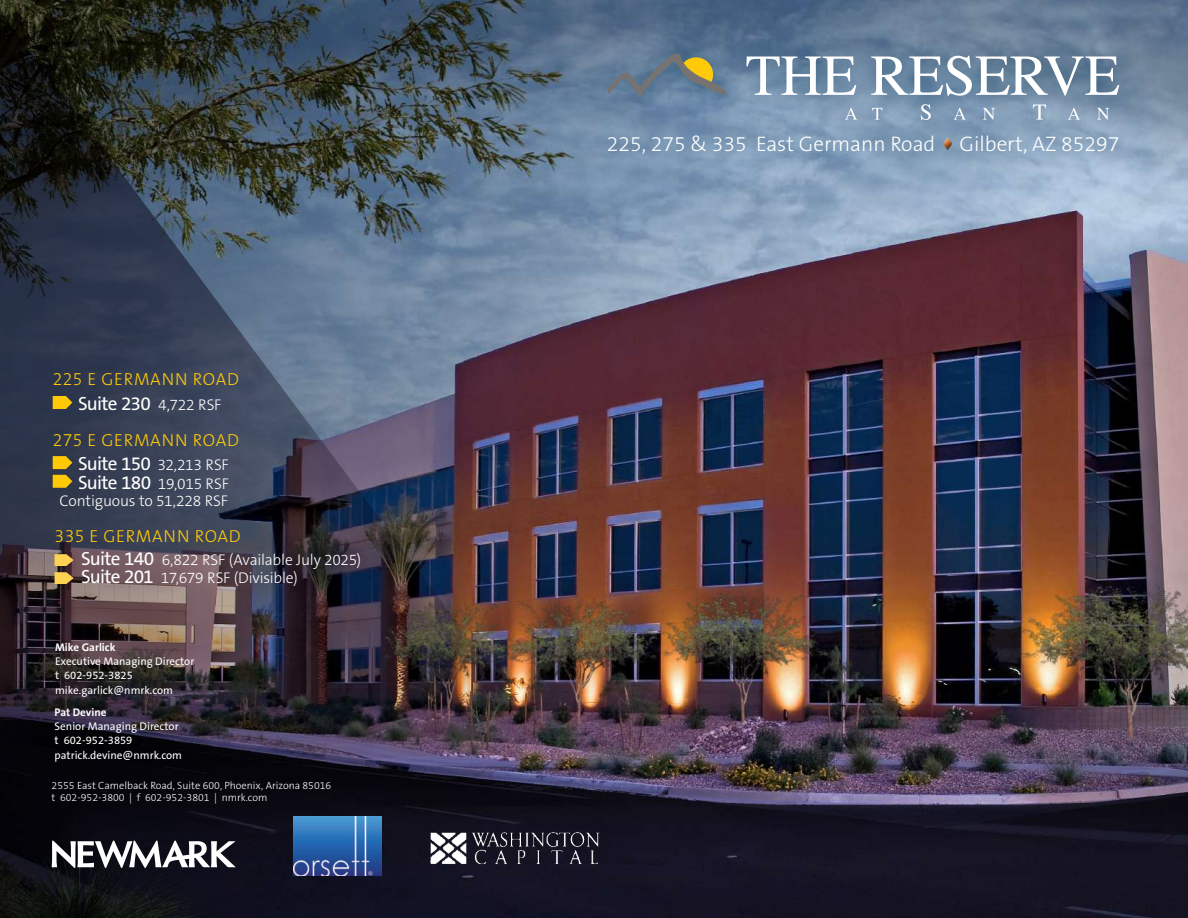
<style>
.page{position:relative;width:1188px;height:918px;background:#fff}
.page>*{position:absolute;margin:0;border:0;box-sizing:border-box;transform-origin:0 0}
.t1{font:300 21.15px "The Sans B W3";color:#fff}
.t2{font:19.2px "The Sans B W5 Plain";letter-spacing:-.04em;color:#fff}
.t3{font:300 17.4px "The Sans B W3";letter-spacing:.04em;color:#ffcb08}
.t4{font:300 15.6px/18px "The Sans B W3";letter-spacing:-.02em;color:#fff}
.t5{font:11.1px/14.4px "The Sans B W5 Plain";color:#fff}
.t6{font:700 11.1px "The Sans B W7";color:#fff}
.t7{font:300 10.5px/12px "The Sans B W3";color:#fff}
.s1{font-family:"The Sans B W3";font-weight:300;font-size:15.6px}
.s2{font-family:"The Sans B W5 Plain";font-weight:400;font-size:19.2px}
</style>
<div class="page">
<img style="left:697px;top:0;width:491px;height:918px">
<img style="left:0;top:0;width:697px;height:918px">
<div style="left:592px;top:118px;width:543px;height:52px;background:#003957;opacity:.59"></div>
<div style="left:933px;top:135px;width:22px;height:16px;background:#7a98b3"></div>
<div style="left:937px;top:138px;width:18px;height:13px;background:#231f20;opacity:.75"></div>
<div style="left:590px;top:36px;width:546px;height:102px;background:#003957;opacity:.59"></div>
<svg style="left:607px;top:53px;width:121px;height:44px;background:#708087"></svg>
<svg style="left:746px;top:57px;width:110px;height:38px"></svg>
<svg style="left:871px;top:56px;width:248px;height:40px"></svg>
<svg style="left:845px;top:108px;width:12px;height:12px"></svg>
<svg style="left:872px;top:108px;width:10px;height:12px"></svg>
<svg style="left:921px;top:104px;width:10px;height:16px"></svg>
<svg style="left:954px;top:108px;width:12px;height:12px"></svg>
<svg style="left:983px;top:108px;width:12px;height:12px"></svg>
<svg style="left:1033px;top:105px;width:13px;height:15px"></svg>
<svg style="left:1068px;top:108px;width:12px;height:12px"></svg>
<svg style="left:1097px;top:108px;width:12px;height:12px"></svg>
<svg style="left:53px;top:396px;width:19px;height:13px"></svg>
<svg style="left:53px;top:456px;width:19px;height:13px"></svg>
<svg style="left:55px;top:554px;width:19px;height:12px"></svg>
<svg style="left:55px;top:572px;width:19px;height:12px"></svg>
<img style="left:294px;top:817px;width:88px;height:59px">
<img style="left:429px;top:832px;width:170px;height:32px">
<svg style="left:52px;top:840px;width:184px;height:28px"></svg>
<svg style="left:53px;top:475px;width:19px;height:13px"></svg>
<p class="t3" style="left:53px;top:368px;width:188px">225 E GERMANN ROAD</p>
<p class="t2" style="left:78px;top:391px;width:145px">Suite 230 <span class="s1">4,722 RSF</span></p>
<p class="t3" style="left:53px;top:429px;width:188px">275 E GERMANN ROAD</p>
<p class="t4" style="left:78px;top:456px;width:152px"><span class="s2">Suite 150</span> 32,213 RSF</p>
<p class="t4" style="left:59px;top:475px;width:171px;line-height:17.5px;text-align:right"><span class="s2">Suite 180</span> 19,015 RSF<br>Contiguous to 51,228 RSF</p>
<p class="t3" style="left:55px;top:525px;width:188px">335 E GERMANN ROAD</p>
<p class="t4" style="left:81px;top:551px;width:282px"><span class="s2">Suite 140</span> 6,822 RSF (Available July 2025)<br><span class="s2">Suite 201</span> 17,679 RSF (Divisible)</p>
<p class="t6" style="left:55px;top:640px;width:62px">Mike Garlick</p>
<p class="t5" style="left:55px;top:654px;width:141px">Executive Managing Director t 602-952-3825 mike.garlick@nmrk.com</p>
<p class="t6" style="left:55px;top:705px;width:53px">Pat Devine</p>
<p class="t5" style="left:55px;top:719px;width:129px">Senior Managing Director t 602-952-3859 patrick.devine@nmrk.com</p>
<p class="t7" style="left:52px;top:780px;width:281px">2555 East Camelback Road, Suite 600, Phoenix, Arizona 85016 t 602-952-3800 | f 602-952-3801 | nmrk.com</p>
<h1 class="t1" style="left:607px;top:130px;width:514px">225, 275 &amp; 335 East Germann Road Gilbert, AZ 85297</h1>
</div>
